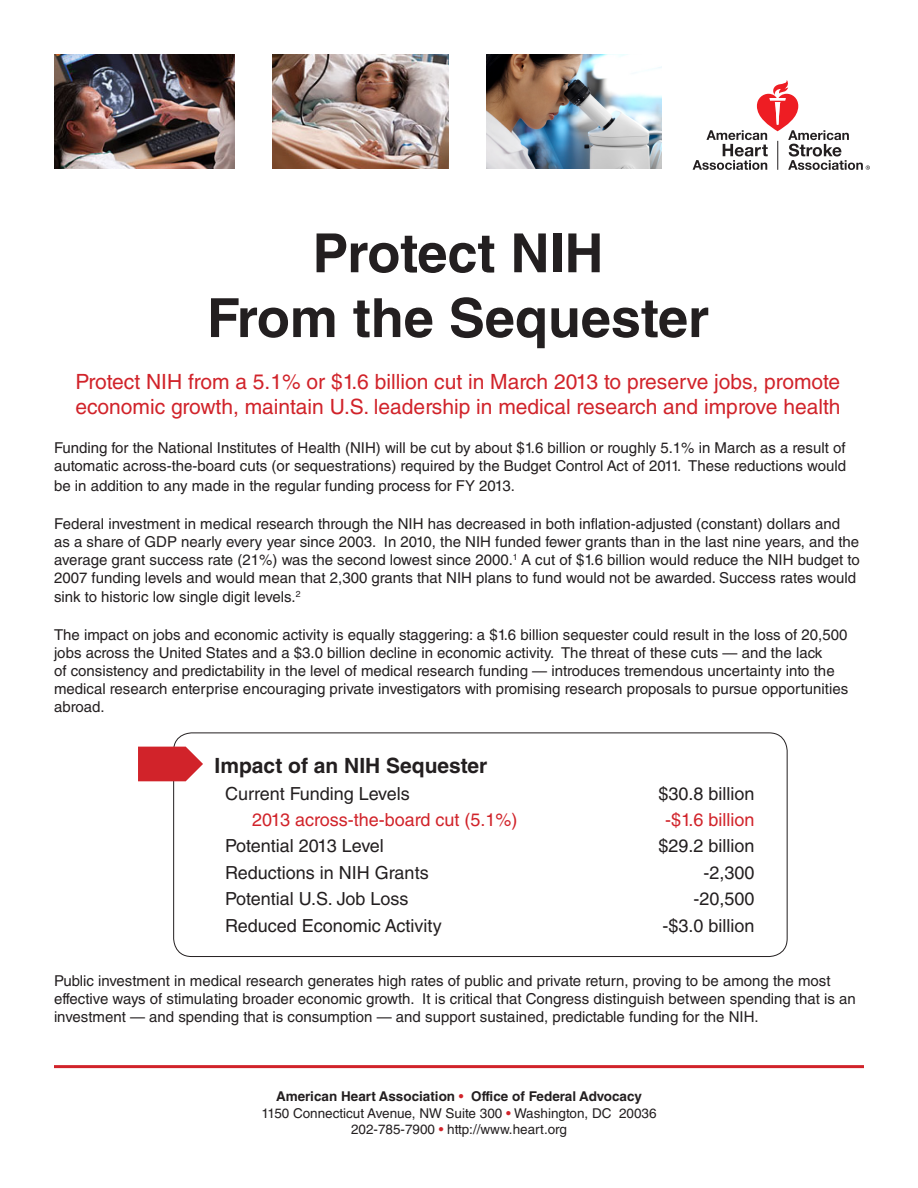
<style>
.page{position:relative;width:918px;height:1188px;background:#fff}
.page>*{position:absolute;margin:0;border:0;box-sizing:border-box;transform-origin:0 0}
.t1{font:700 54px/64.8px "Helvetica LT Std";color:#231f20;text-align:center}
.t2{font:21px/25.2px "Helvetica LT Std";color:#d1232a}
.t3{font:700 21px "Helvetica LT Std";color:#231f20}
.t4{font:18px "Helvetica LT Std";color:#231f20}
.t5{font:18px "Helvetica LT Std";color:#d1232a}
.t6{font:15px/18px "Helvetica LT Std";color:#231f20}
.t7{font:13.5px/16.2px "Helvetica LT Std";color:#231f20;text-align:center}
.s1{font-weight:700}
.s2{color:#d1232a}
</style>
<div class="page">
<svg style="left:693px;top:80px;width:177px;height:90px"></svg>
<img style="left:55px;top:54px;width:180px;height:115px">
<img style="left:273px;top:54px;width:175px;height:115px">
<img style="left:486px;top:54px;width:176px;height:115px">
<hr style="left:54px;top:1065px;width:810px;height:3px;background:#d1232a">
<div style="left:173px;top:733px;width:615px;height:224px;border:1px solid #231f20;border-radius:18px"></div>
<svg style="left:173px;top:746px;width:3px;height:35px"></svg>
<h1 class="t1" style="left:207px;top:220px;width:504px">Protect NIH<br>From the Sequester</h1>
<h2 class="t2" style="left:75px;top:369px;width:767px">Protect NIH from a 5.1% or $1.6 billion cut in March 2013 to preserve jobs, promote economic growth, maintain U.S. leadership in medical research and improve health</h2>
<p class="t6" style="left:54px;top:439px;width:794px">Funding for the National Institutes of Health (NIH) will be cut by about $1.6 billion or roughly 5.1% in March as a result of automatic across-the-board cuts (or sequestrations) required by the Budget Control Act of 2011. These reductions would</p>
<p class="t6" style="left:54px;top:476px;width:463px">be in addition to any made in the regular funding process for FY 2013.</p>
<p class="t6" style="left:54px;top:514px;width:807px">Federal investment in medical research through the NIH has decreased in both inflation-adjusted (constant) dollars and<br>as a share of GDP nearly every year since 2003. In 2010, the NIH funded fewer grants than in the last nine years, and the average grant success rate (21%) was the second lowest since 2000.<sup>1</sup> A cut of $1.6 billion would reduce the NIH budget to 2007 funding levels and would mean that 2,300 grants that NIH plans to fund would not be awarded. Success rates would</p>
<p class="t6" style="left:54px;top:588px;width:248px">sink to historic low single digit levels.<sup>2</sup></p>
<p class="t6" style="left:54px;top:626px;width:796px">The impact on jobs and economic activity is equally staggering: a $1.6 billion sequester could result in the loss of 20,500 jobs across the United States and a $3.0 billion decline in economic activity. The threat of these cuts — and the lack<br>of consistency and predictability in the level of medical research funding — introduces tremendous uncertainty into the medical research enterprise encouraging private investigators with promising research proposals to pursue opportunities abroad.</p>
<h2 class="t3" style="left:215px;top:753px;width:274px">Impact of an NIH Sequester</h2>
<p class="t4" style="left:225px;top:783px;width:186px">Current Funding Levels</p>
<p class="t4" style="left:658px;top:783px;width:98px">$30.8 billion</p>
<p class="t5" style="left:252px;top:809px;width:267px">2013 across-the-board cut (5.1%)</p>
<p class="t5" style="left:665px;top:809px;width:91px">-$1.6 billion</p>
<p class="t4" style="left:225px;top:836px;width:160px">Potential 2013 Level</p>
<p class="t4" style="left:658px;top:836px;width:98px">$29.2 billion</p>
<p class="t4" style="left:225px;top:862px;width:205px">Reductions in NIH Grants</p>
<p class="t4" style="left:703px;top:862px;width:53px">-2,300</p>
<p class="t4" style="left:225px;top:889px;width:185px">Potential U.S. Job Loss</p>
<p class="t4" style="left:693px;top:889px;width:63px">-20,500</p>
<p class="t4" style="left:225px;top:915px;width:218px">Reduced Economic Activity</p>
<p class="t4" style="left:662px;top:915px;width:94px">-$3.0 billion</p>
<p class="t6" style="left:54px;top:972px;width:803px">Public investment in medical research generates high rates of public and private return, proving to be among the most effective ways of stimulating broader economic growth. It is critical that Congress distinguish between spending that is an investment — and spending that is consumption — and support sustained, predictable funding for the NIH.</p>
<p class="t7" style="left:261px;top:1089px;width:397px"><span class="s1">American Heart Association</span> <span class="s2">•</span> <span class="s1">Office of Federal Advocacy<br></span>1150 Connecticut Avenue, NW Suite 300 <span class="s2">•</span> Washington, DC 20036<br>202-785-7900 <span class="s2">•</span> http://www.heart.org</p>
</div>
